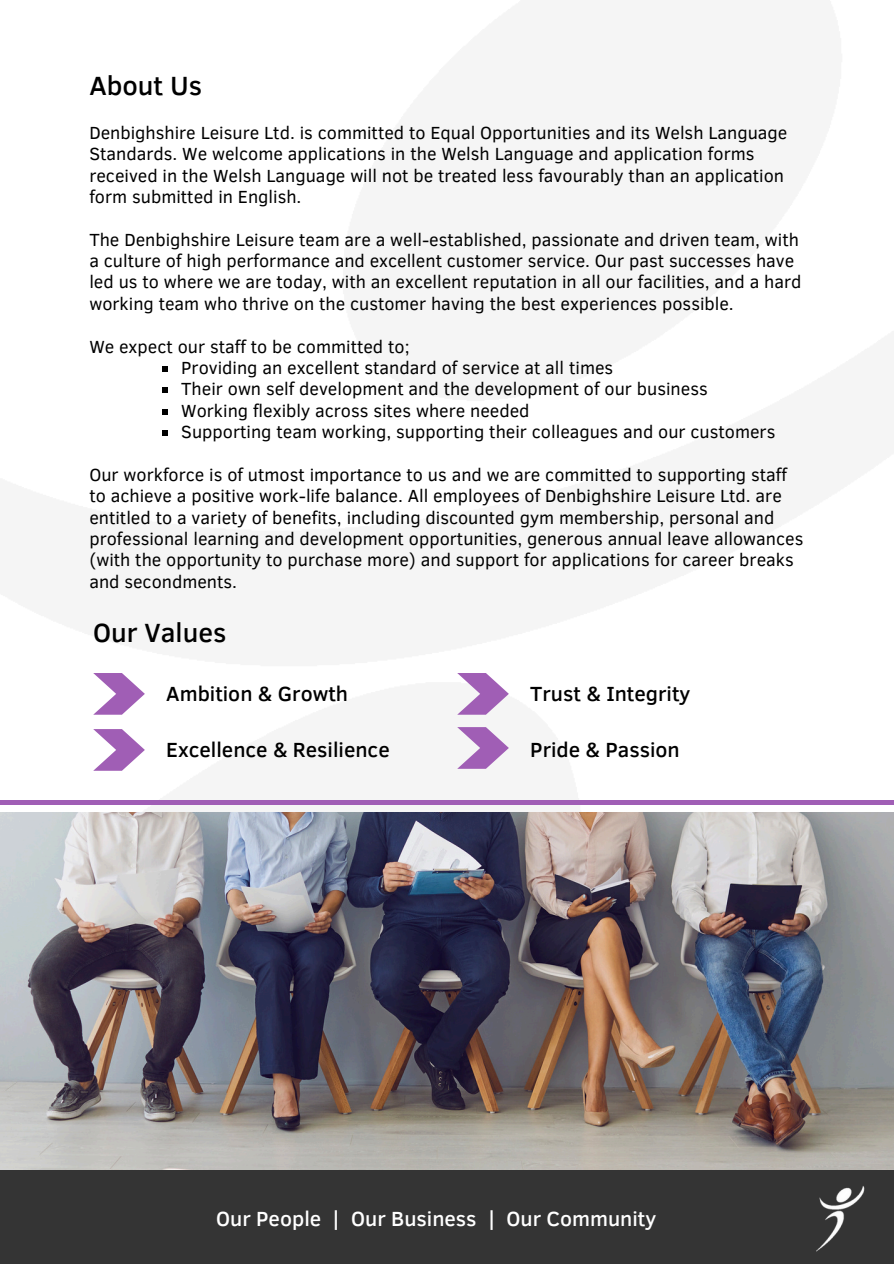
<style>
.page{position:relative;width:894px;height:1264px;background:#fff}
.page>*{position:absolute;margin:0;border:0;box-sizing:border-box;transform-origin:0 0}
.t1{font:500 27px "Clear Sans";color:#000}
.t2{font:500 21px "Clear Sans";color:#000}
.t3{font:500 21px "Clear Sans";color:#fff}
.t4{font:18px/21.3px "Clear Sans";color:#000}
</style>
<div class="page">
<img style="left:0;top:812px;width:893px;height:358px">
<svg style="left:162px;top:366px;width:6px;height:6px"></svg>
<svg style="left:162px;top:387px;width:6px;height:6px"></svg>
<svg style="left:162px;top:409px;width:6px;height:5px"></svg>
<svg style="left:162px;top:430px;width:6px;height:6px"></svg>
<div style="left:0;top:1170px;width:893px;height:93px;background:#343434"></div>
<img style="left:816px;top:1186px;width:49px;height:66px">
<hr style="left:0;top:800px;width:893px;height:4px;background:#a05eb5">
<svg style="left:93px;top:673px;width:52px;height:41px"></svg>
<svg style="left:93px;top:729px;width:52px;height:41px"></svg>
<svg style="left:457px;top:673px;width:51px;height:41px"></svg>
<svg style="left:457px;top:727px;width:51px;height:41px"></svg>
<h1 class="t1" style="left:89px;top:66px;width:114px">About Us</h1>
<p class="t4" style="left:89px;top:121px;width:699px">Denbighshire Leisure Ltd. is committed to Equal Opportunities and its Welsh Language Standards. We welcome applications in the Welsh Language and application forms received in the Welsh Language will not be treated less favourably than an application form submitted in English.</p>
<p class="t4" style="left:89px;top:228px;width:713px">The Denbighshire Leisure team are a well-established, passionate and driven team, with a culture of high performance and excellent customer service. Our past successes have led us to where we are today, with an excellent reputation in all our facilities, and a hard working team who thrive on the customer having the best experiences possible.</p>
<p class="t4" style="left:89px;top:335px;width:321px">We expect our staff to be committed to;</p>
<p class="t4" style="left:181px;top:356px;width:433px">Providing an excellent standard of service at all times</p>
<p class="t4" style="left:181px;top:377px;width:528px">Their own self development and the development of our business</p>
<p class="t4" style="left:181px;top:399px;width:350px">Working flexibly across sites where needed</p>
<p class="t4" style="left:181px;top:420px;width:595px">Supporting team working, supporting their colleagues and our customers</p>
<p class="t4" style="left:89px;top:463px;width:699px">Our workforce is of utmost importance to us and we are committed to supporting staff to achieve a positive work-life balance. All employees of Denbighshire Leisure Ltd. are</p>
<p class="t4" style="left:89px;top:506px;width:715px">entitled to a variety of benefits, including discounted gym membership, personal and professional learning and development opportunities, generous annual leave allowances (with the opportunity to purchase more) and support for applications for career breaks and secondments.</p>
<h2 class="t1" style="left:93px;top:613px;width:135px">Our Values</h2>
<h2 class="t2" style="left:166px;top:678px;width:183px">Ambition &amp; Growth</h2>
<h2 class="t2" style="left:166px;top:734px;width:225px">Excellence &amp; Resilience</h2>
<h2 class="t2" style="left:530px;top:678px;width:162px">Trust &amp; Integrity</h2>
<p class="t2" style="left:530px;top:734px;width:151px">Pride &amp; Passion</p>
<h1 class="t3" style="left:216px;top:1203px;width:441px">Our People | Our Business | Our Community</h1>
</div>
